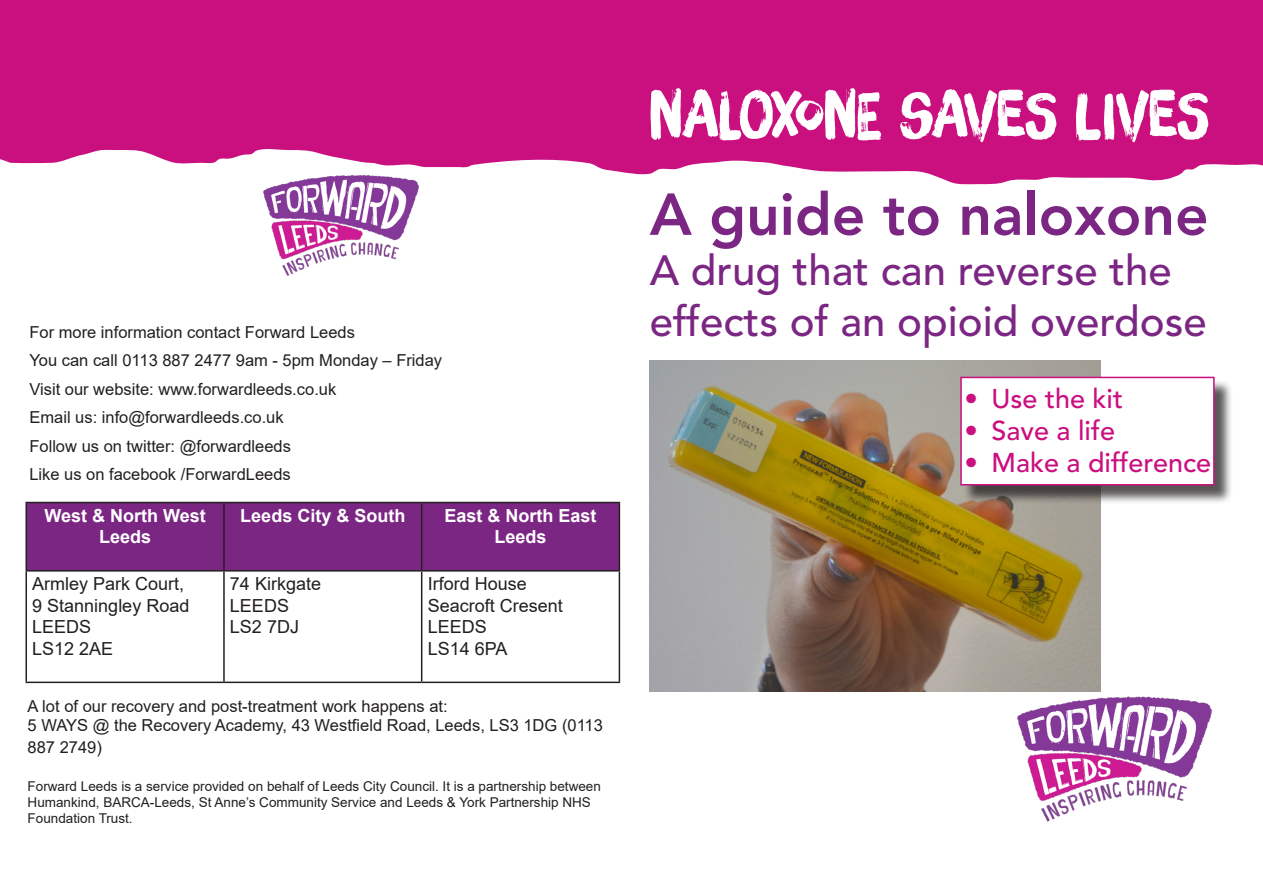
<style>
.page{position:relative;width:1263px;height:893px;background:#fff}
.page>*{position:absolute;margin:0;border:0;box-sizing:border-box;transform-origin:0 0}
.t1{font:64.5px "Brush Up";color:#fff}
.t2{font:800 58.5px "Avenir LT Std";color:#7b2683}
.t3{font:500 42px/50.4px "Avenir LT Std";color:#7b2683}
.t4{font:500 27px "Avenir LT Std";color:#ca0f7f}
.t5{font:18px/21.6px "Arial";color:#231f20}
.t6{font:700 18px/21.6px "Arial";color:#fff;text-align:center}
.t7{font:16.5px/28.5px "Arial";color:#231f20}
.t8{font:13.5px/16.2px "Arial";color:#231f20}
</style>
<div class="page">
<svg style="left:0;top:0;width:1263px;height:185px;fill:#ca0f7f"></svg>
<img style="left:259px;top:169px;width:164px;height:107px">
<div style="left:27px;top:503px;width:592px;height:67px;background:#7b2683"></div>
<hr style="left:26px;top:502px;width:198px;height:1px;background:#231f20">
<hr style="left:26px;top:503px;width:1px;height:67px;background:#231f20">
<hr style="left:224px;top:502px;width:198px;height:1px;background:#231f20">
<hr style="left:223px;top:503px;width:2px;height:67px;background:#231f20">
<hr style="left:422px;top:502px;width:198px;height:1px;background:#231f20">
<hr style="left:421px;top:503px;width:1px;height:67px;background:#231f20">
<hr style="left:619px;top:503px;width:1px;height:67px;background:#231f20">
<hr style="left:26px;top:570px;width:198px;height:2px;background:#231f20">
<hr style="left:26px;top:572px;width:1px;height:110px;background:#231f20">
<hr style="left:224px;top:570px;width:198px;height:2px;background:#231f20">
<hr style="left:223px;top:572px;width:2px;height:110px;background:#231f20">
<hr style="left:422px;top:570px;width:198px;height:2px;background:#231f20">
<hr style="left:421px;top:572px;width:1px;height:110px;background:#231f20">
<hr style="left:619px;top:572px;width:1px;height:110px;background:#231f20">
<hr style="left:26px;top:682px;width:198px;height:1px;background:#231f20">
<hr style="left:224px;top:682px;width:198px;height:1px;background:#231f20">
<hr style="left:422px;top:682px;width:198px;height:1px;background:#231f20">
<img style="left:1012px;top:689px;width:200px;height:133px">
<img style="left:650px;top:361px;width:450px;height:330px">
<div style="left:963px;top:379px;width:270px;height:125px;background:#231f20;opacity:.75"></div>
<div style="left:961px;top:377px;width:253px;height:108px;background:#fff"></div>
<div style="left:960px;top:377px;width:254px;height:108px;border:2px solid #ca0f7f"></div>
<p class="t7" style="left:29px;top:317px;width:414px">For more information contact Forward Leeds<br>You can call 0113 887 2477 9am - 5pm Monday – Friday</p>
<p class="t7" style="left:29px;top:374px;width:308px">Visit our website: www.forwardleeds.co.uk</p>
<p class="t7" style="left:29px;top:403px;width:256px">Email us: info@forwardleeds.co.uk</p>
<p class="t7" style="left:29px;top:431px;width:263px">Follow us on twitter: @forwardleeds</p>
<p class="t7" style="left:29px;top:460px;width:263px">Like us on facebook /ForwardLeeds</p>
<p class="t6" style="left:44px;top:505px;width:163px">West &amp; North West<br>Leeds</p>
<p class="t6" style="left:240px;top:505px;width:167px">Leeds City &amp; South</p>
<p class="t6" style="left:444px;top:505px;width:154px">East &amp; North East<br>Leeds</p>
<p class="t5" style="left:32px;top:573px;width:154px">Armley Park Court,</p>
<p class="t5" style="left:32px;top:594px;width:159px">9 Stanningley Road<br>LEEDS</p>
<p class="t5" style="left:32px;top:637px;width:83px">LS12 2AE</p>
<p class="t5" style="left:428px;top:573px;width:101px">Irford House</p>
<p class="t5" style="left:428px;top:594px;width:137px">Seacroft Cresent</p>
<p class="t5" style="left:428px;top:616px;width:61px">LEEDS</p>
<p class="t5" style="left:428px;top:637px;width:81px">LS14 6PA</p>
<p class="t5" style="left:230px;top:573px;width:93px">74 Kirkgate</p>
<p class="t5" style="left:230px;top:594px;width:61px">LEEDS</p>
<p class="t5" style="left:230px;top:616px;width:71px">LS2 7DJ</p>
<p class="t7" style="left:28px;top:691px;width:422px">A lot of our recovery and post-treatment work happens at:</p>
<p class="t7" style="left:28px;top:715px;width:577px;line-height:21.6px">5 WAYS @ the Recovery Academy, 43 Westfield Road, Leeds, LS3 1DG (0113<br>887 2749)</p>
<p class="t8" style="left:28px;top:778px;width:575px">Forward Leeds is a service provided on behalf of Leeds City Council. It is a partnership between<br>Humankind, BARCA-Leeds, St Anne’s Community Service and Leeds &amp; York Partnership NHS<br>Foundation Trust.</p>
<p class="t1" style="left:650px;top:76px;width:561px">NALOXONE SAVES LIVES</p>
<p class="t2" style="left:650px;top:180px;width:560px">A guide to naloxone</p>
<p class="t3" style="left:650px;top:247px;width:559px">A drug that can reverse the effects of an opioid overdose</p>
<p class="t4" style="left:964px;top:383px;width:160px">• Use the kit</p>
<p class="t4" style="left:964px;top:415px;width:152px">• Save a life</p>
<p class="t4" style="left:964px;top:447px;width:248px">• Make a difference</p>
</div>
